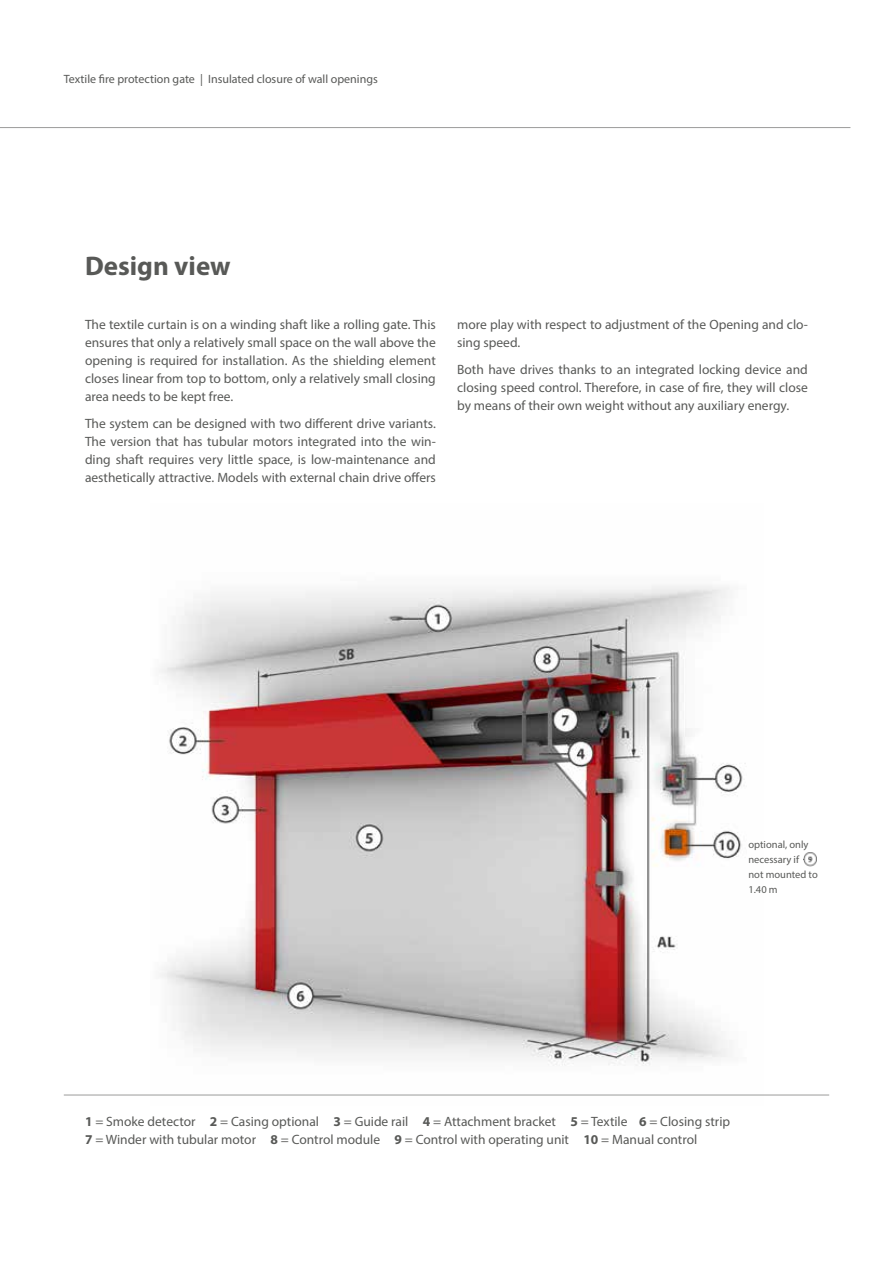
<style>
.page{position:relative;width:893px;height:1263px;background:#fff}
.page>*{position:absolute;margin:0;border:0;box-sizing:border-box;transform-origin:0 0}
.t1{font:700 27px "Myriad Pro";color:#585957}
.t2{font:13.5px/18px "Myriad Pro";color:#585957;text-align:justify}
.t3{font:12px "Myriad Pro";color:#585957}
.t4{font:10.5px/15px "Myriad Pro";color:#585957}
.s1{font-weight:700}
</style>
<div class="page">
<img style="left:151px;top:585px;width:612px;height:510px">
<hr style="left:64px;top:1095px;width:765px;height:1px;background:#585957">
<hr style="left:0;top:127px;width:850px;height:1px;background:#585957">
<img style="left:804px;top:852px;width:13px;height:14px">
<p class="t3" style="left:64px;top:72px;width:315px">Textile fire protection gate | Insulated closure of wall openings</p>
<h1 class="t1" style="left:85px;top:249px;width:147px">Design view</h1>
<p class="t2" style="left:85px;top:315px;width:352px">The textile curtain is on a winding shaft like a rolling gate. This ensures that only a relatively small space on the wall above the opening is required for installation. As the shielding element closes linear from top to bottom, only a relatively small closing area needs to be kept free.</p>
<p class="t2" style="left:85px;top:414px;width:352px">The system can be designed with two different drive variants.<br>The version that has tubular motors integrated into the win&shy;ding shaft requires very little space, is low-maintenance and aesthetically attractive. Models with external chain drive offers</p>
<p class="t2" style="left:457px;top:315px;width:352px">more play with respect to adjustment of the Opening and clo&shy;sing speed.</p>
<p class="t2" style="left:457px;top:360px;width:352px">Both have drives thanks to an integrated locking device and closing speed control. Therefore, in case of fire, they will close by means of their own weight without any auxiliary energy.</p>
<p class="t4" style="left:748px;top:836px;width:71px">optional, only necessary if<br>not mounted to<br>1.40 m</p>
<p class="t2" style="left:85px;top:1113px;width:647px"><span class="s1">1</span> = Smoke detector <span class="s1">2</span> = Casing optional <span class="s1">3</span> = Guide rail <span class="s1">4</span> = Attachment bracket <span class="s1">5</span> = Textile <span class="s1">6</span> = Closing strip<br><span class="s1">7</span> = Winder with tubular motor <span class="s1">8</span> = Control module <span class="s1">9</span> = Control with operating unit <span class="s1">10</span> = Manual control</p>
</div>
